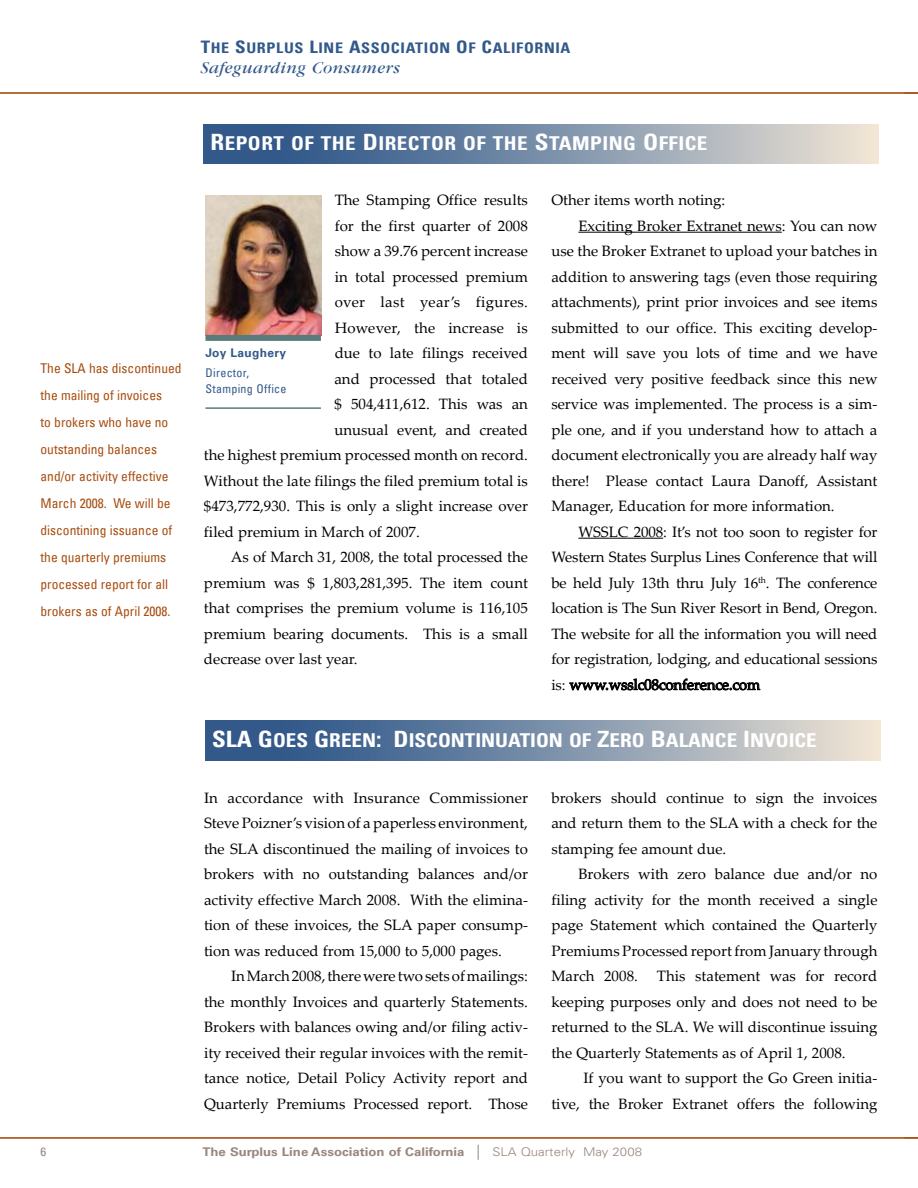
<style>
.page{position:relative;width:918px;height:1188px;background:#fff}
.page>*{position:absolute;margin:0;border:0;box-sizing:border-box;transform-origin:0 0}
.t1{font:19.2px "Univers LT Condensed Bold SC850";color:#fff;scale:1.1 1}
.t2{font:19.2px "Univers LT Condensed Bold SC850";letter-spacing:.025em;color:#fff;scale:1.1 1}
.t3{font:italic 17.25px "Garamond LT";letter-spacing:.025em;color:#32598a}
.t4{font:15px/25.5px "Palatino Linotype";color:#000;text-align:justify}
.t5{font:15px "Palatino Linotype";letter-spacing:.02em;color:#000}
.t6{font:14.7px "Univers LT Condensed Bold SC850";letter-spacing:.04em;color:#32598a;scale:1.1 1}
.t7{font:condensed 13.5px/27px "Univers LT";color:#a84d10}
.t8{font:700 12px "Univers LT";color:#99877d;scale:1.1 1}
.t9{font:condensed 12px/16.5px "Univers LT";letter-spacing:.025em;color:#32598a}
.t10{font:700 12px "Univers LT";letter-spacing:.025em;color:#32598a}
.t11{font:condensed 12px "Univers LT";color:#99877d;scale:1.1 1}
.s1{font-size:17.25px}
.s2{font-size:22.5px}
.s3{font-weight:300;font-size:15px}
.s4{font-weight:300}
</style>
<div class="page">
<hr style="left:0;top:1137px;width:918px;height:1px;background:#a84d10">
<hr style="left:0;top:92px;width:918px;height:2px;background:#a84d10">
<svg style="left:904px;top:1137px;width:14px;height:1px"></svg>
<svg style="left:904px;top:92px;width:14px;height:2px"></svg>
<hr style="left:578px;top:232px;width:204px;height:1px;background:#000">
<hr style="left:578px;top:538px;width:85px;height:1px;background:#000">
<svg style="left:569px;top:678px;width:192px;height:13px"></svg>
<svg style="left:205px;top:720px;width:675px;height:40px;background:#7f92aa"></svg>
<svg style="left:204px;top:124px;width:675px;height:40px;background:#7f93aa"></svg>
<img style="left:206px;top:196px;width:115px;height:139px">
<div style="left:206px;top:335px;width:115px;height:6px;background:#597b7b"></div>
<hr style="left:206px;top:407px;width:115px;height:2px;background:#597b7b">
<p class="t6" style="left:201px;top:39px;width:338px"><span class="s1">T</span>HE <span class="s1">S</span>URPLUS <span class="s1">L</span>INE <span class="s1">A</span>SSOCIATION <span class="s1">O</span>F <span class="s1">C</span>ALIFORNIA</p>
<p class="t3" style="left:201px;top:59px;width:201px">Safeguarding Consumers</p>
<p class="t7" style="left:40px;top:354px;width:143px">The SLA has discontinued the mailing of invoices<br>to brokers who have no outstanding balances and/or activity effective<br>March 2008. We will be discontining issuance of the quarterly premiums processed report for all brokers as of April 2008.</p>
<p class="t2" style="left:211px;top:132px;width:453px"><span class="s2">R</span>EPORT OF THE <span class="s2">D</span>IRECTOR OF THE <span class="s2">S</span>TAMPING <span class="s2">O</span>FFICE</p>
<p class="t4" style="left:335px;top:187px;width:195px">The Stamping Office results</p>
<p class="t4" style="left:335px;top:212px;width:195px">for the first quarter of 2008</p>
<p class="t4" style="left:335px;top:238px;width:195px">show a 39.76 percent increase</p>
<p class="t4" style="left:335px;top:263px;width:195px">in total processed premium</p>
<p class="t5" style="left:335px;top:291px;width:195px">over last year’s figures.</p>
<p class="t4" style="left:335px;top:314px;width:195px">However, the increase is</p>
<p class="t4" style="left:335px;top:340px;width:195px">due to late filings received</p>
<p class="t4" style="left:334px;top:365px;width:195px">and processed that totaled</p>
<p class="t4" style="left:334px;top:391px;width:195px">$ 504,411,612. This was an</p>
<p class="t4" style="left:334px;top:416px;width:195px">unusual event, and created</p>
<p class="t4" style="left:204px;top:442px;width:325px">the highest premium processed month on record.</p>
<p class="t4" style="left:204px;top:467px;width:326px">Without the late filings the filed premium total is</p>
<p class="t4" style="left:204px;top:493px;width:325px">$473,772,930. This is only a slight increase over</p>
<p class="t4" style="left:204px;top:518px;width:217px">filed premium in March of 2007.</p>
<p class="t4" style="left:231px;top:544px;width:298px">As of March 31, 2008, the total processed the</p>
<p class="t4" style="left:204px;top:569px;width:325px">premium was $ 1,803,281,395. The item count</p>
<p class="t4" style="left:204px;top:595px;width:325px">that comprises the premium volume is 116,105</p>
<p class="t4" style="left:204px;top:620px;width:326px">premium bearing documents. This is a small</p>
<p class="t4" style="left:204px;top:646px;width:155px">decrease over last year.</p>
<p class="t10" style="left:206px;top:346px;width:82px">Joy Laughery</p>
<p class="t9" style="left:206px;top:364px;width:83px">Director,<br>Stamping Office</p>
<p class="t4" style="left:551px;top:187px;width:175px">Other items worth noting:</p>
<p class="t4" style="left:578px;top:212px;width:301px">Exciting Broker Extranet news: You can now</p>
<p class="t4" style="left:551px;top:238px;width:328px">use the Broker Extranet to upload your batches in</p>
<p class="t4" style="left:551px;top:263px;width:328px">addition to answering tags (even those requiring</p>
<p class="t4" style="left:551px;top:289px;width:328px">attachments), print prior invoices and see items</p>
<p class="t4" style="left:551px;top:314px;width:328px">submitted to our office. This exciting develop-</p>
<p class="t4" style="left:551px;top:340px;width:328px">ment will save you lots of time and we have</p>
<p class="t4" style="left:551px;top:365px;width:328px">received very positive feedback since this new</p>
<p class="t4" style="left:551px;top:391px;width:328px">service was implemented. The process is a sim-</p>
<p class="t4" style="left:551px;top:416px;width:328px">ple one, and if you understand how to attach a</p>
<p class="t4" style="left:551px;top:442px;width:328px">document electronically you are already half way</p>
<p class="t4" style="left:551px;top:467px;width:328px">there! Please contact Laura Danoff, Assistant</p>
<p class="t4" style="left:551px;top:493px;width:285px">Manager, Education for more information.</p>
<p class="t4" style="left:578px;top:518px;width:301px">WSSLC 2008: It’s not too soon to register for</p>
<p class="t4" style="left:551px;top:544px;width:328px">Western States Surplus Lines Conference that will</p>
<p class="t4" style="left:551px;top:569px;width:328px">be held July 13th thru July 16<sup>th</sup>. The conference</p>
<p class="t4" style="left:551px;top:595px;width:328px">location is The Sun River Resort in Bend, Oregon.</p>
<p class="t4" style="left:551px;top:620px;width:328px">The website for all the information you will need</p>
<p class="t4" style="left:551px;top:646px;width:328px">for registration, lodging, and educational sessions</p>
<p class="t4" style="left:551px;top:671px;width:210px">is: www.wsslc08conference.com</p>
<p class="t1" style="left:212px;top:728px;width:551px"><span class="s2">SLA G</span>OES <span class="s2">G</span>REEN<span class="s2">: D</span>ISCONTINUATION OF <span class="s2">Z</span>ERO <span class="s2">B</span>ALANCE <span class="s2">I</span>NVOICE</p>
<p class="t4" style="left:204px;top:785px;width:326px">In accordance with Insurance Commissioner Steve Poizner’s vision of a paperless environment, the SLA discontinued the mailing of invoices to brokers with no outstanding balances and/or activity effective March 2008. With the elimina&shy;tion of these invoices, the SLA paper consump&shy;tion was reduced from 15,000 to 5,000 pages.</p>
<p class="t4" style="left:204px;top:963px;width:326px;text-indent:27px">In March 2008, there were two sets of mailings: the monthly Invoices and quarterly Statements.<br>Brokers with balances owing and/or filing activ&shy;ity received their regular invoices with the remit&shy;tance notice, Detail Policy Activity report and Quarterly Premiums Processed report. Those</p>
<p class="t4" style="left:551px;top:785px;width:328px">brokers should continue to sign the invoices and return them to the SLA with a check for the stamping fee amount due.</p>
<p class="t4" style="left:551px;top:861px;width:328px;text-indent:27px">Brokers with zero balance due and/or no filing activity for the month received a single page Statement which contained the Quarterly Premiums Processed report from January through March 2008.</p>
<p class="t4" style="left:551px;top:963px;width:328px;text-indent:105px">This statement was for record keeping purposes only and does not need to be returned to the SLA. We will discontinue issuing the Quarterly Statements as of April 1, 2008.</p>
<p class="t4" style="left:551px;top:1065px;width:328px;text-align:right">If you want to support the Go Green initia&shy;tive, the Broker Extranet offers the following</p>
<p class="t11" style="left:40px;top:1144px;width:7px">6</p>
<p class="t8" style="left:203px;top:1145px;width:401px">The Surplus Line Association of California <span class="s3">|</span> <span class="s4">SLA Quarterly May 2008</span></p>
</div>
